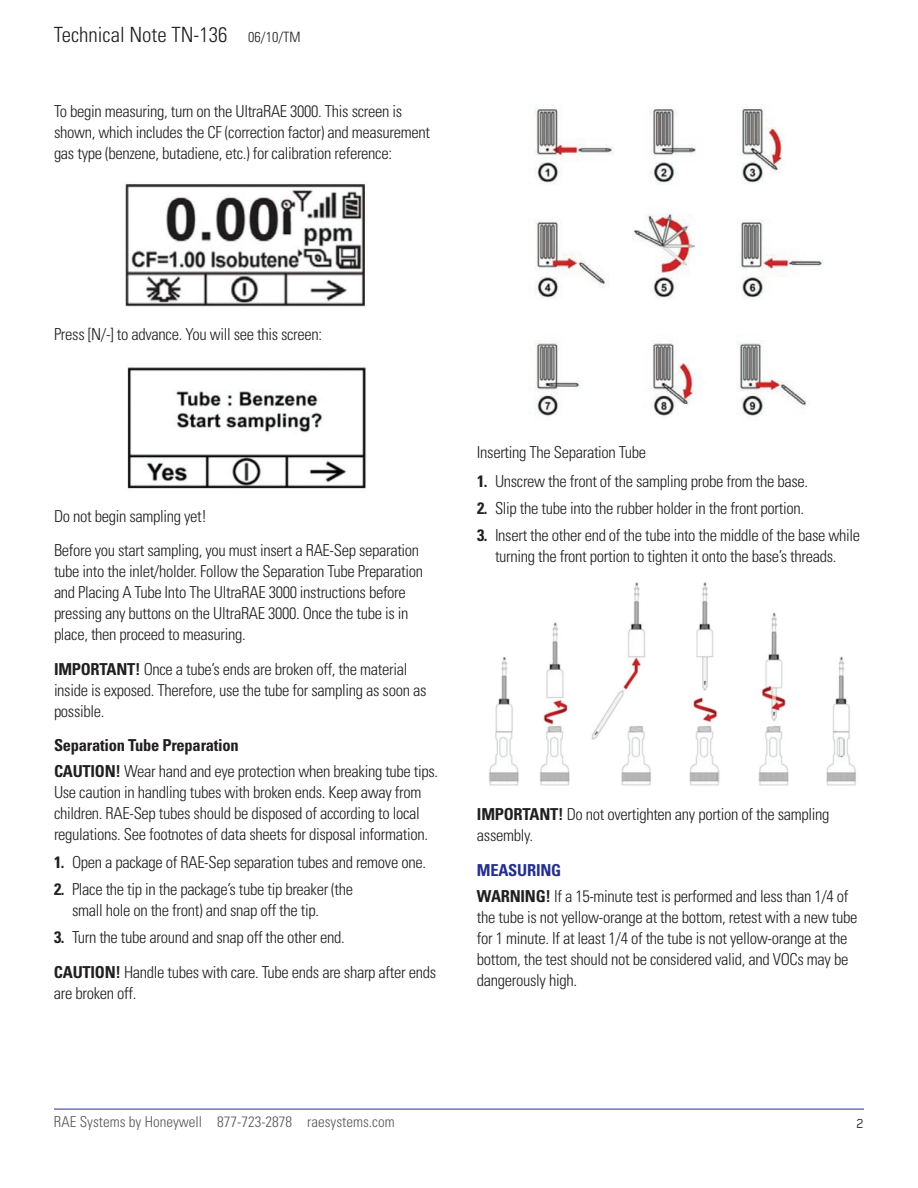
<style>
.page{position:relative;width:918px;height:1188px;background:#fff}
.page>*{position:absolute;margin:0;border:0;box-sizing:border-box;transform-origin:0 0}
.t1{font:300 condensed 21px "Univers LT Std";color:#231f20}
.body_copy{font:300 condensed 16.5px/21px "Univers LT Std";letter-spacing:-.02em;color:#231f20}
.heading_2{font:700 condensed 16.5px "Univers LT Std";letter-spacing:-.015em;color:#231f20}
.heading1{font:700 condensed 16.5px "Univers LT Std";letter-spacing:-.015em;color:#24318b}
.t2{font:300 condensed 15px "Univers LT Std";color:#57585a}
.t3{font:15px "Blender";color:#231f20}
.s1{font-size:14.25px}
.s2{font-weight:700}
</style>
<div class="page">
<hr style="left:54px;top:1109px;width:810px;height:1px;background:#24318b">
<img style="left:125px;top:183px;width:240px;height:124px">
<img style="left:127px;top:367px;width:239px;height:122px">
<img style="left:534px;top:107px;width:289px;height:309px">
<img style="left:489px;top:582px;width:367px;height:204px">
<p class="t1" style="left:54px;top:22px;width:248px">Technical Note TN-136 <span class="s1">06/10/TM</span></p>
<p class="body_copy" style="left:54px;top:100px;width:377px">To begin measuring, turn on the UltraRAE 3000. This screen is shown, which includes the CF (correction factor) and measurement gas type (benzene, butadiene, etc.) for calibration reference:</p>
<p class="body_copy" style="left:54px;top:324px;width:270px">Press [N/-] to advance. You will see this screen:</p>
<p class="body_copy" style="left:54px;top:505px;width:154px">Do not begin sampling yet!</p>
<p class="body_copy" style="left:54px;top:540px;width:371px">Before you start sampling, you must insert a RAE-Sep separation tube into the inlet/holder. Follow the Separation Tube Preparation and Placing A Tube Into The UltraRAE 3000 instructions before pressing any buttons on the UltraRAE 3000. Once the tube is in place, then proceed to measuring.</p>
<p class="body_copy" style="left:54px;top:658px;width:374px"><span class="s2">IMPORTANT!</span> Once a tube’s ends are broken off, the material inside is exposed. Therefore, use the tube for sampling as soon as possible.</p>
<p class="heading_2" style="left:54px;top:735px;width:186px">Separation Tube Preparation</p>
<p class="body_copy" style="left:54px;top:760px;width:386px"><span class="s2">CAUTION!</span> Wear hand and eye protection when breaking tube tips.<br>Use caution in handling tubes with broken ends. Keep away from children. RAE-Sep tubes should be disposed of according to local regulations. See footnotes of data sheets for disposal information.</p>
<p class="body_copy" style="left:54px;top:852px;width:374px"><span class="s2">1.</span> Open a package of RAE-Sep separation tubes and remove one.</p>
<p class="body_copy" style="left:72px;top:879px;width:283px;text-indent:-18px"><span class="s2">2.</span> Place the tip in the package’s tube tip breaker (the small hole on the front) and snap off the tip.</p>
<p class="body_copy" style="left:54px;top:927px;width:292px"><span class="s2">3.</span> Turn the tube around and snap off the other end.</p>
<p class="body_copy" style="left:54px;top:961px;width:384px"><span class="s2">CAUTION!</span> Handle tubes with care. Tube ends are sharp after ends are broken off.</p>
<p class="body_copy" style="left:477px;top:442px;width:171px">Inserting The Separation Tube</p>
<p class="body_copy" style="left:477px;top:471px;width:333px"><span class="s2">1.</span> Unscrew the front of the sampling probe from the base.</p>
<p class="body_copy" style="left:477px;top:498px;width:329px"><span class="s2">2.</span> Slip the tube into the rubber holder in the front portion.</p>
<p class="body_copy" style="left:477px;top:525px;width:385px;text-align:center"><span class="s2">3.</span> Insert the other end of the tube into the middle of the base while turning the front portion to tighten it onto the base’s threads.</p>
<p class="body_copy" style="left:477px;top:804px;width:354px"><span class="s2">IMPORTANT!</span> Do not overtighten any portion of the sampling assembly.</p>
<p class="heading1" style="left:477px;top:860px;width:86px">MEASURING</p>
<p class="body_copy" style="left:477px;top:885px;width:382px"><span class="s2">WARNING!</span> If a 15-minute test is performed and less than 1/4 of the tube is not yellow-orange at the bottom, retest with a new tube for 1 minute. If at least 1/4 of the tube is not yellow-orange at the bottom, the test should not be considered valid, and VOCs may be dangerously high.</p>
<p class="t2" style="left:54px;top:1113px;width:342px">RAE Systems by Honeywell 877-723-2878 raesystems.com</p>
<p class="t3" style="left:856px;top:1115px;width:9px">2</p>
</div>
